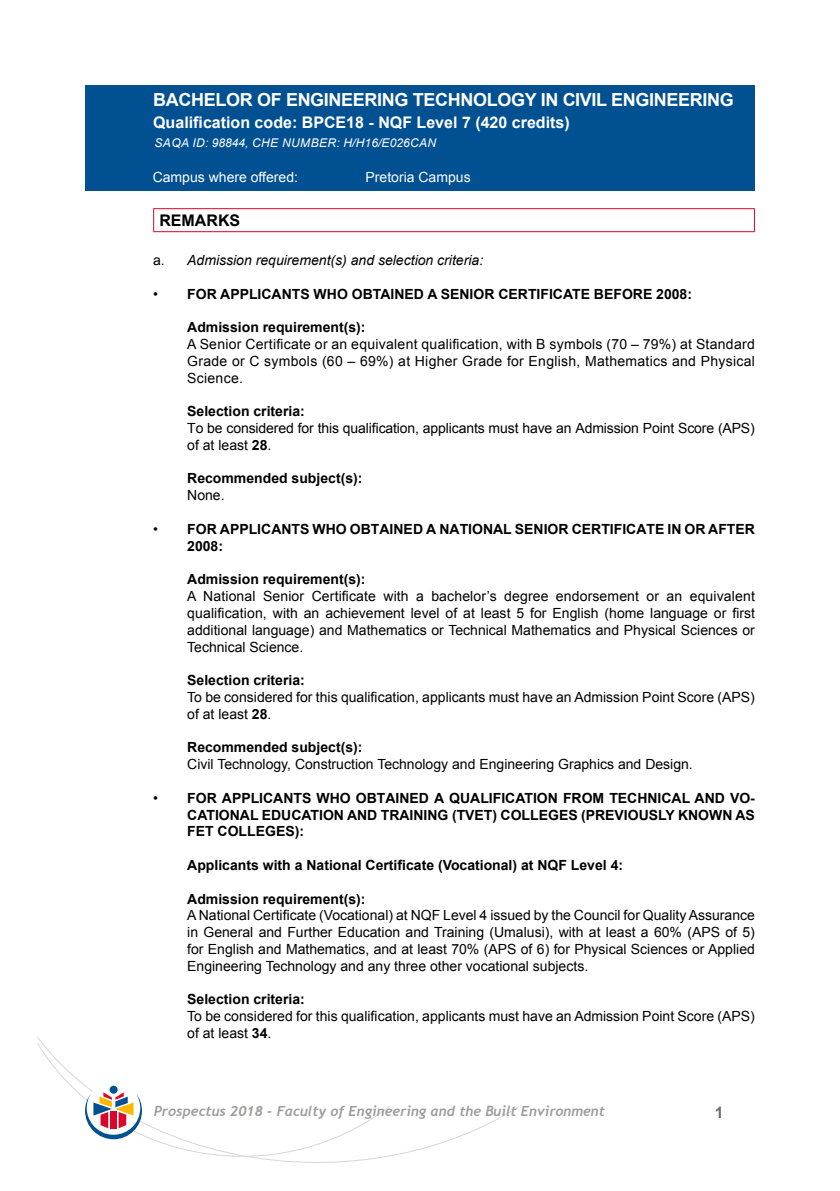
<style>
.page{position:relative;width:840px;height:1191px;background:#fff}
.page>*{position:absolute;margin:0;border:0;box-sizing:border-box;transform-origin:0 0}
.t1{font:700 18px "Arial";letter-spacing:-.02em;color:#fff}
.t2{font:700 16px "Arial";color:#fff}
.t3{font:700 16px "Arial";color:#000}
.t4{font:700 16px "Arial";color:#706f6f}
.t5{font:14px/16.8px "Arial";color:#000;text-align:justify}
.t6{font:700 14px/16.8px "Arial";color:#000}
.t7{font:italic 700 14px "Trebuchet";color:#9d9d9c}
.t8{font:italic 14px "Arial";color:#000}
.t9{font:14px "Arial";color:#fff}
.t10{font:italic 12px "Arial";letter-spacing:.035em;color:#fff}
.s1{font-style:normal}
.s2{font-weight:400}
.s3{font-weight:700}
</style>
<div class="page">
<svg style="left:37px;top:1037px;width:482px;height:125px"></svg>
<svg style="left:37px;top:1043px;width:353px;height:113px"></svg>
<div style="left:85px;top:85px;width:669px;height:105px;background:#005092"></div>
<hr style="left:153px;top:208px;width:601px;height:1px;background:#dd052b">
<svg style="left:153px;top:209px;width:1px;height:22px"></svg>
<svg style="left:753px;top:209px;width:1px;height:22px"></svg>
<hr style="left:153px;top:231px;width:601px;height:1px;background:#dd052b">
<p class="t1" style="left:153px;top:87px;width:581px">BACHELOR OF ENGINEERING TECHNOLOGY IN CIVIL ENGINEERING</p>
<p class="t2" style="left:153px;top:111px;width:418px">Qualification code: BPCE18 - NQF Level 7 (420 credits)</p>
<p class="t10" style="left:154px;top:135px;width:283px">SAQA ID: 98844, CHE NUMBER: H/H16/E026CAN</p>
<p class="t9" style="left:153px;top:168px;width:147px">Campus where offered:</p>
<p class="t9" style="left:365px;top:168px;width:107px">Pretoria Campus</p>
<p class="t3" style="left:159px;top:209px;width:82px">REMARKS</p>
<p class="t8" style="left:153px;top:251px;width:331px"><span class="s1">a.</span> Admission requirement(s) and selection criteria:</p>
<p class="t6" style="left:153px;top:285px;width:540px"><span class="s2">•</span> FOR APPLICANTS WHO OBTAINED A SENIOR CERTIFICATE BEFORE 2008:</p>
<p class="t6" style="left:187px;top:319px;width:180px">Admission requirement(s):</p>
<p class="t5" style="left:187px;top:336px;width:568px">A Senior Certificate or an equivalent qualification, with B symbols (70 – 79%) at Standard Grade or C symbols (60 – 69%) at Higher Grade for English, Mathematics and Physical Science.</p>
<p class="t6" style="left:187px;top:403px;width:119px">Selection criteria:</p>
<p class="t5" style="left:187px;top:420px;width:568px">To be considered for this qualification, applicants must have an Admission Point Score (APS) of at least <span class="s3">28</span>.</p>
<p class="t6" style="left:187px;top:470px;width:177px">Recommended subject(s):</p>
<p class="t5" style="left:187px;top:487px;width:39px">None.</p>
<p class="t6" style="left:187px;top:521px;width:569px;text-indent:-34px"><span class="s2">•</span> FOR APPLICANTS WHO OBTAINED A NATIONAL SENIOR CERTIFICATE IN OR AFTER<br>2008:</p>
<p class="t6" style="left:187px;top:571px;width:180px">Admission requirement(s):</p>
<p class="t5" style="left:187px;top:588px;width:569px">A National Senior Certificate with a bachelor’s degree endorsement or an equivalent qualification, with an achievement level of at least 5 for English (home language or first additional language) and Mathematics or Technical Mathematics and Physical Sciences or Technical Science.</p>
<p class="t6" style="left:187px;top:672px;width:119px">Selection criteria:</p>
<p class="t5" style="left:187px;top:688px;width:569px">To be considered for this qualification, applicants must have an Admission Point Score (APS) of at least <span class="s3">28</span>.</p>
<p class="t6" style="left:187px;top:739px;width:177px">Recommended subject(s):</p>
<p class="t5" style="left:187px;top:756px;width:507px">Civil Technology, Construction Technology and Engineering Graphics and Design.</p>
<p class="t6" style="left:187px;top:789px;width:569px;text-align:justify;text-indent:-34px"><span class="s2">•</span> FOR APPLICANTS WHO OBTAINED A QUALIFICATION FROM TECHNICAL AND VO-CATIONAL EDUCATION AND TRAINING (TVET) COLLEGES (PREVIOUSLY KNOWN AS FET COLLEGES):</p>
<p class="t6" style="left:187px;top:857px;width:437px">Applicants with a National Certificate (Vocational) at NQF Level 4:</p>
<p class="t6" style="left:187px;top:890px;width:180px">Admission requirement(s):</p>
<p class="t5" style="left:187px;top:907px;width:569px">A National Certificate (Vocational) at NQF Level 4 issued by the Council for Quality Assurance in General and Further Education and Training (Umalusi), with at least a 60% (APS of 5) for English and Mathematics, and at least 70% (APS of 6) for Physical Sciences or Applied Engineering Technology and any three other vocational subjects.</p>
<p class="t6" style="left:187px;top:991px;width:119px">Selection criteria:</p>
<p class="t5" style="left:187px;top:1008px;width:569px">To be considered for this qualification, applicants must have an Admission Point Score (APS) of at least <span class="s3">34</span>.</p>
<p class="t7" style="left:154px;top:1102px;width:452px">Prospectus 2018 - Faculty of Engineering and the Built Environment</p>
<p class="t4" style="left:714px;top:1100px;width:10px">1</p>
</div>
